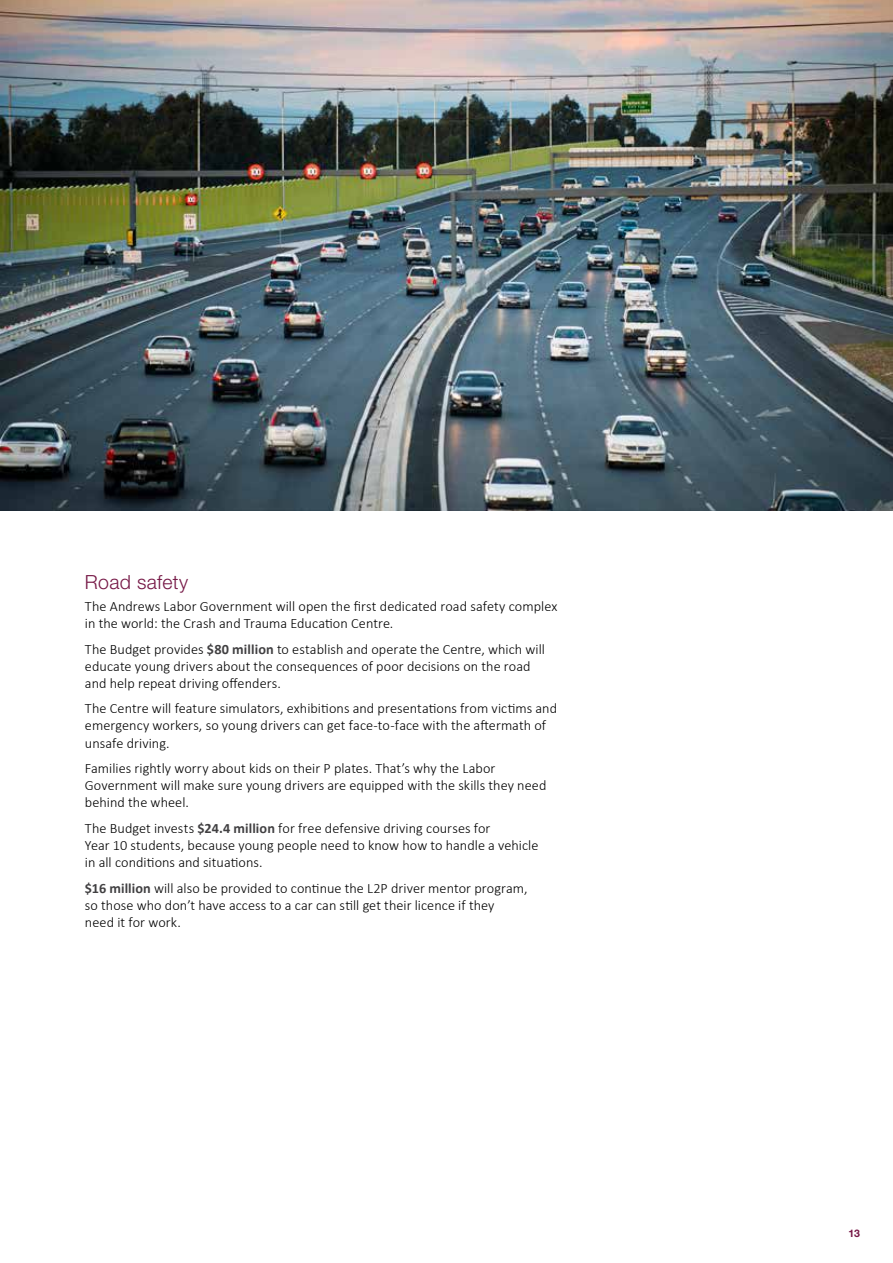
<style>
.page{position:relative;width:893px;height:1263px;background:#fff}
.page>*{position:absolute;margin:0;border:0;box-sizing:border-box;transform-origin:0 0}
.t1{font:300 19.5px "Helvetica Neue";letter-spacing:.015em;color:#761846}
.t2{font:300 14.25px/17.1px "Calibri";letter-spacing:.005em;color:#000}
.t3{font:700 10.5px "Helvetica Neue East A";color:#761846}
.s1{font-weight:700;color:#414042}
</style>
<div class="page">
<img style="left:0;top:0;width:893px;height:510px">
<h1 class="t1" style="left:85px;top:571px;width:105px">Road safety</h1>
<p class="t2" style="left:85px;top:597px;width:474px">The Andrews Labor Government will open the first dedicated road safety complex in the world: the Crash and Trauma Education Centre.</p>
<p class="t2" style="left:85px;top:640px;width:461px">The Budget provides <span class="s1">$80 million</span> to establish and operate the Centre, which will educate young drivers about the consequences of poor decisions on the road and help repeat driving offenders.</p>
<p class="t2" style="left:85px;top:699px;width:474px">The Centre will feature simulators, exhibitions and presentations from victims and emergency workers, so young drivers can get face-to-face with the aftermath of unsafe driving.</p>
<p class="t2" style="left:85px;top:759px;width:463px">Families rightly worry about kids on their P plates. That’s why the Labor<br>Government will make sure young drivers are equipped with the skills they need behind the wheel.</p>
<p class="t2" style="left:85px;top:819px;width:455px">The Budget invests <span class="s1">$24.4 million</span> for free defensive driving courses for<br>Year 10 students, because young people need to know how to handle a vehicle in all conditions and situations.</p>
<p class="t2" style="left:85px;top:879px;width:444px"><span class="s1">$16 million</span> will also be provided to continue the L2P driver mentor program, so those who don’t have access to a car can still get their licence if they<br>need it for work.</p>
<p class="t3" style="left:848px;top:1227px;width:13px">13</p>
</div>
